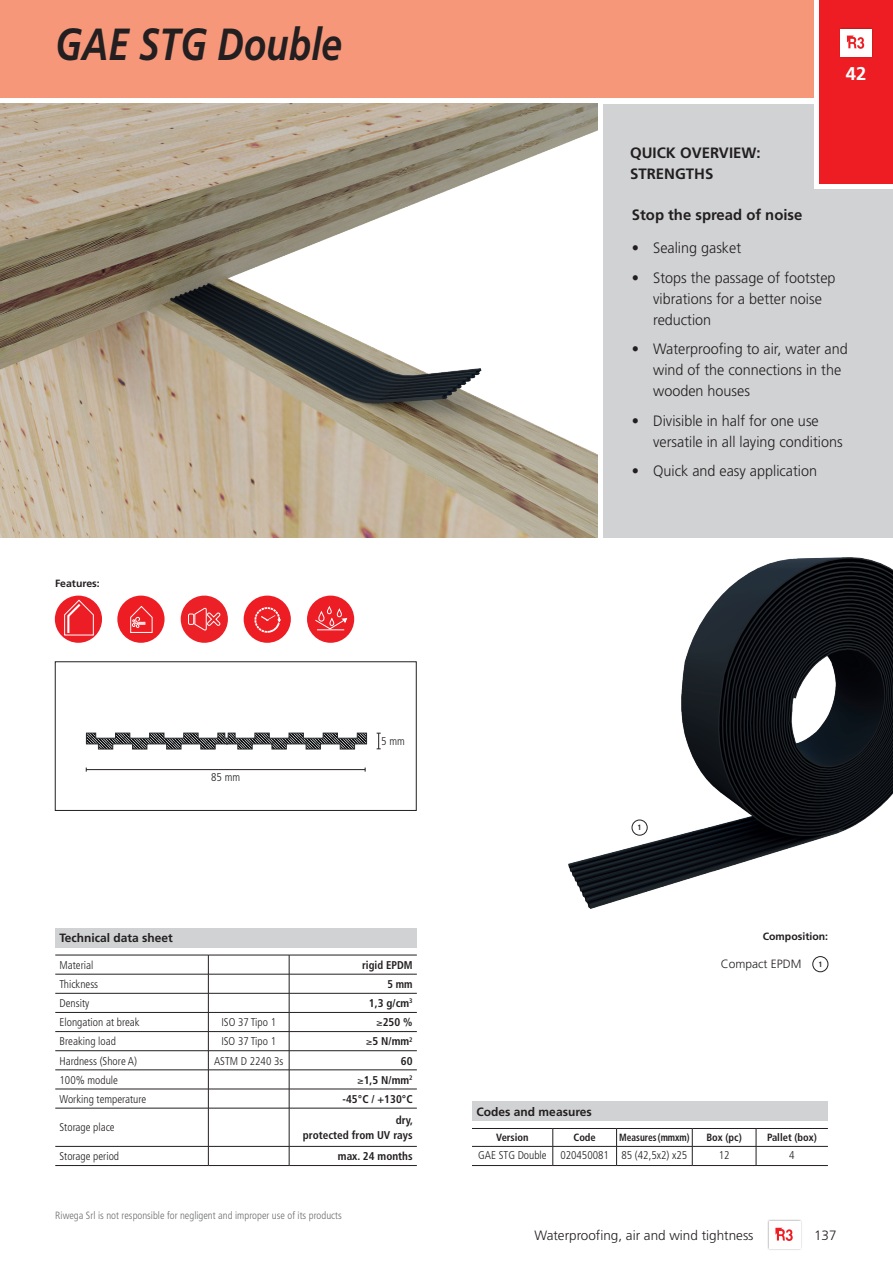
<style>
.page{position:relative;width:893px;height:1263px;background:#fff}
.page>*{position:absolute;margin:0;border:0;box-sizing:border-box;transform-origin:0 0}
.t1{font:italic 700 45px "Frutiger";color:#231f20;scale:.82 1}
.t2{font:700 18.45px "Frutiger";color:#fff}
.t3{font:300 15px/21px "Frutiger";color:#231f20;scale:.96 1}
.t4{font:700 15px/21px "Frutiger";color:#231f20}
.t5{font:300 13.5px "Frutiger";color:#231f20}
.t6{font:700 12px "Frutiger";color:#231f20}
.t7{font:300 12px "Frutiger";color:#231f20}
.t8{font:300 condensed 11.25px "Frutiger";color:#231f20}
.t9{font:700 condensed 11.25px/15px "Frutiger";color:#231f20;text-align:right}
.t10{font:700 condensed 11.25px "Frutiger";color:#231f20;scale:.96 1}
.t11{font:300 condensed 10.5px "Frutiger";color:#6c6d70}
.t12{font:700 condensed 10.5px "Frutiger";color:#231f20}
.t13{font:700 10.5px "Frutiger";color:#231f20}
.t14{font:700 condensed 10.5px "Frutiger";color:#231f20;scale:.89 1}
.t15{font:700 condensed 7.65px "Frutiger";color:#231f20}
</style>
<div class="page">
<div style="left:603px;top:104px;width:210px;height:95px;background:#d1d2d4"></div>
<div style="left:603px;top:189px;width:290px;height:349px;background:#d1d2d4"></div>
<div style="left:0;top:0;width:813px;height:98px;background:#f6977a"></div>
<div style="left:819px;top:0;width:74px;height:184px;background:#ee1d23"></div>
<div style="left:839px;top:27px;width:34px;height:31px;background:#231f20;opacity:.5"></div>
<div style="left:841px;top:29px;width:31px;height:27px;background:#fff"></div>
<svg style="left:847px;top:36px;width:17px;height:13px"></svg>
<div style="left:767px;top:1219px;width:35px;height:31px;background:#231f20;opacity:.5"></div>
<div style="left:769px;top:1221px;width:31px;height:27px;background:#fff"></div>
<svg style="left:775px;top:1228px;width:18px;height:13px"></svg>
<img style="left:0;top:104px;width:598px;height:434px">
<svg style="left:86px;top:732px;width:281px;height:17px"></svg>
<hr style="left:86px;top:769px;width:279px;height:1px;background:#231f20">
<img style="left:568px;top:557px;width:325px;height:352px">
<div style="left:55px;top:596px;width:47px;height:47px;background:#ec1d25;border-radius:50%"></div>
<svg style="left:64px;top:599px;width:30px;height:36px"></svg>
<div style="left:117px;top:596px;width:48px;height:47px;background:#ee1d23;border-radius:50%"></div>
<svg style="left:130px;top:606px;width:23px;height:27px"></svg>
<div style="left:181px;top:596px;width:47px;height:47px;background:#ec2027;border-radius:50%"></div>
<svg style="left:194px;top:608px;width:27px;height:23px"></svg>
<div style="left:188px;top:614px;width:6px;height:11px;border:1px solid #fff"></div>
<div style="left:244px;top:596px;width:47px;height:47px;background:#ee1d23;border-radius:50%"></div>
<svg style="left:254px;top:607px;width:27px;height:26px"></svg>
<div style="left:307px;top:596px;width:47px;height:47px;background:#ec1d25;border-radius:50%"></div>
<svg style="left:315px;top:606px;width:32px;height:24px"></svg>
<svg style="left:377px;top:733px;width:4px;height:16px"></svg>
<div style="left:813px;top:956px;width:15px;height:16px;border:1px solid #231f20;border-radius:50%"></div>
<div style="left:472px;top:1102px;width:356px;height:19px;background:#d1d2d4"></div>
<hr style="left:472px;top:1128px;width:81px;height:1px;background:#231f20">
<hr style="left:553px;top:1128px;width:64px;height:1px;background:#231f20">
<hr style="left:617px;top:1128px;width:75px;height:1px;background:#231f20">
<hr style="left:692px;top:1128px;width:64px;height:1px;background:#231f20">
<hr style="left:756px;top:1128px;width:72px;height:1px;background:#231f20">
<hr style="left:472px;top:1146px;width:81px;height:1px;background:#231f20">
<hr style="left:553px;top:1146px;width:64px;height:1px;background:#231f20">
<svg style="left:552px;top:1128px;width:1px;height:37px"></svg>
<hr style="left:617px;top:1146px;width:75px;height:1px;background:#231f20">
<hr style="left:692px;top:1146px;width:64px;height:1px;background:#231f20">
<svg style="left:692px;top:1128px;width:1px;height:37px"></svg>
<hr style="left:756px;top:1146px;width:72px;height:1px;background:#231f20">
<svg style="left:756px;top:1128px;width:1px;height:37px"></svg>
<hr style="left:472px;top:1165px;width:81px;height:1px;background:#231f20">
<hr style="left:553px;top:1165px;width:64px;height:1px;background:#231f20">
<hr style="left:617px;top:1165px;width:75px;height:1px;background:#231f20">
<hr style="left:692px;top:1165px;width:64px;height:1px;background:#231f20">
<hr style="left:756px;top:1165px;width:72px;height:1px;background:#231f20">
<svg style="left:616px;top:1128px;width:1px;height:37px"></svg>
<div style="left:55px;top:928px;width:361px;height:19px;background:#d1d2d4"></div>
<hr style="left:55px;top:955px;width:153px;height:1px;background:#231f20">
<hr style="left:208px;top:955px;width:81px;height:1px;background:#231f20">
<hr style="left:289px;top:955px;width:128px;height:1px;background:#231f20">
<hr style="left:55px;top:974px;width:153px;height:1px;background:#231f20">
<hr style="left:208px;top:974px;width:81px;height:1px;background:#231f20">
<hr style="left:289px;top:974px;width:128px;height:1px;background:#231f20">
<hr style="left:55px;top:993px;width:153px;height:1px;background:#231f20">
<hr style="left:208px;top:993px;width:81px;height:1px;background:#231f20">
<hr style="left:289px;top:993px;width:128px;height:1px;background:#231f20">
<hr style="left:55px;top:1012px;width:153px;height:1px;background:#231f20">
<hr style="left:208px;top:1012px;width:81px;height:1px;background:#231f20">
<hr style="left:289px;top:1012px;width:128px;height:1px;background:#231f20">
<hr style="left:55px;top:1031px;width:153px;height:1px;background:#231f20">
<hr style="left:208px;top:1031px;width:81px;height:1px;background:#231f20">
<hr style="left:289px;top:1031px;width:128px;height:1px;background:#231f20">
<hr style="left:55px;top:1050px;width:153px;height:1px;background:#231f20">
<hr style="left:208px;top:1050px;width:81px;height:1px;background:#231f20">
<hr style="left:289px;top:1050px;width:128px;height:1px;background:#231f20">
<hr style="left:55px;top:1069px;width:153px;height:1px;background:#231f20">
<hr style="left:208px;top:1069px;width:81px;height:1px;background:#231f20">
<hr style="left:289px;top:1069px;width:128px;height:1px;background:#231f20">
<hr style="left:55px;top:1089px;width:153px;height:1px;background:#231f20">
<hr style="left:208px;top:1089px;width:81px;height:1px;background:#231f20">
<svg style="left:208px;top:955px;width:1px;height:153px"></svg>
<hr style="left:289px;top:1089px;width:128px;height:1px;background:#231f20">
<svg style="left:289px;top:955px;width:1px;height:153px"></svg>
<hr style="left:55px;top:1108px;width:153px;height:1px;background:#231f20">
<hr style="left:208px;top:1108px;width:81px;height:1px;background:#231f20">
<hr style="left:208px;top:1108px;width:1px;height:38px;background:#231f20">
<hr style="left:289px;top:1108px;width:128px;height:1px;background:#231f20">
<hr style="left:289px;top:1108px;width:1px;height:38px;background:#231f20">
<hr style="left:55px;top:1146px;width:153px;height:1px;background:#231f20">
<hr style="left:208px;top:1146px;width:81px;height:1px;background:#231f20">
<svg style="left:208px;top:1146px;width:1px;height:19px"></svg>
<hr style="left:289px;top:1146px;width:128px;height:1px;background:#231f20">
<svg style="left:289px;top:1146px;width:1px;height:19px"></svg>
<hr style="left:55px;top:1165px;width:153px;height:1px;background:#231f20">
<hr style="left:208px;top:1165px;width:81px;height:1px;background:#231f20">
<hr style="left:289px;top:1165px;width:128px;height:1px;background:#231f20">
<h1 class="t1" style="left:55px;top:18px;width:352px">GAE STG Double</h1>
<p class="t13" style="left:55px;top:577px;width:46px">Features:</p>
<p class="t8" style="left:211px;top:770px;width:30px">85 mm</p>
<p class="t8" style="left:381px;top:735px;width:25px">5 mm</p>
<p class="t6" style="left:60px;top:931px;width:115px">Technical data sheet</p>
<p class="t8" style="left:60px;top:958px;width:35px">Material</p>
<p class="t10" style="left:362px;top:958px;width:54px">rigid EPDM</p>
<p class="t8" style="left:60px;top:978px;width:40px">Thickness</p>
<p class="t10" style="left:387px;top:977px;width:28px">5 mm</p>
<p class="t8" style="left:60px;top:997px;width:31px">Density</p>
<p class="t9" style="left:369px;top:996px;width:45px">1,3 g/cm<sup>3</sup></p>
<p class="t8" style="left:60px;top:1016px;width:82px">Elongation at break</p>
<p class="t8" style="left:221px;top:1016px;width:56px">ISO 37 Tipo 1</p>
<p class="t9" style="left:377px;top:1015px;width:38px">≥250 %</p>
<p class="t8" style="left:60px;top:1035px;width:58px">Breaking load</p>
<p class="t8" style="left:221px;top:1035px;width:56px">ISO 37 Tipo 1</p>
<p class="t9" style="left:366px;top:1034px;width:48px">≥5 N/mm<sup>2</sup></p>
<p class="t8" style="left:60px;top:1054px;width:79px">Hardness (Shore A)</p>
<p class="t8" style="left:214px;top:1054px;width:71px">ASTM D 2240 3s</p>
<p class="t9" style="left:401px;top:1053px;width:13px">60</p>
<p class="t8" style="left:60px;top:1073px;width:60px">100% module</p>
<p class="t9" style="left:358px;top:1072px;width:57px">≥1,5 N/mm<sup>2</sup></p>
<p class="t8" style="left:60px;top:1092px;width:88px">Working temperature</p>
<p class="t9" style="left:343px;top:1091px;width:72px">-45°C / +130°C</p>
<p class="t8" style="left:60px;top:1121px;width:57px">Storage place</p>
<p class="t9" style="left:303px;top:1112px;width:112px">dry,<br>protected from UV rays</p>
<p class="t8" style="left:60px;top:1150px;width:61px">Storage period</p>
<p class="t9" style="left:338px;top:1149px;width:76px">max. 24 months</p>
<p class="t11" style="left:55px;top:1209px;width:288px">Riwega Srl is not responsible for negligent and improper use of its products</p>
<p class="t4" style="left:630px;top:142px;width:132px">QUICK OVERVIEW:<br>STRENGTHS</p>
<p class="t2" style="left:846px;top:63px;width:22px">42</p>
<p class="t4" style="left:632px;top:205px;width:172px">Stop the spread of noise</p>
<p class="t3" style="left:632px;top:238px;width:115px">• Sealing gasket</p>
<p class="t3" style="left:653px;top:267px;width:192px;text-indent:-21px">• Stops the passage of footstep vibrations for a better noise reduction</p>
<p class="t3" style="left:653px;top:339px;width:204px;text-indent:-21px">• Waterproofing to air, water and wind of the connections in the wooden houses</p>
<p class="t3" style="left:653px;top:410px;width:199px;text-indent:-21px">• Divisible in half for one use versatile in all laying conditions</p>
<p class="t3" style="left:632px;top:461px;width:194px">• Quick and easy application</p>
<p class="t15" style="left:638px;top:823px;width:5px">1</p>
<p class="t13" style="left:763px;top:930px;width:67px">Composition:</p>
<p class="t15" style="left:818px;top:960px;width:5px">1</p>
<p class="t7" style="left:721px;top:957px;width:82px">Compact EPDM</p>
<p class="t6" style="left:477px;top:1105px;width:117px">Codes and measures</p>
<p class="t12" style="left:496px;top:1131px;width:34px">Version</p>
<p class="t12" style="left:573px;top:1131px;width:24px">Code</p>
<p class="t14" style="left:619px;top:1131px;width:81px">Measures (mmxm)</p>
<p class="t12" style="left:706px;top:1131px;width:37px">Box (pc)</p>
<p class="t12" style="left:767px;top:1131px;width:51px">Pallet (box)</p>
<p class="t8" style="left:478px;top:1149px;width:211px">GAE STG Double 020450081 85 (42,5x2) x25</p>
<p class="t8" style="left:719px;top:1149px;width:12px">12</p>
<p class="t8" style="left:789px;top:1149px;width:7px">4</p>
<p class="t5" style="left:534px;top:1228px;width:221px">Waterproofing, air and wind tightness</p>
<p class="t5" style="left:814px;top:1228px;width:24px">137</p>
</div>
